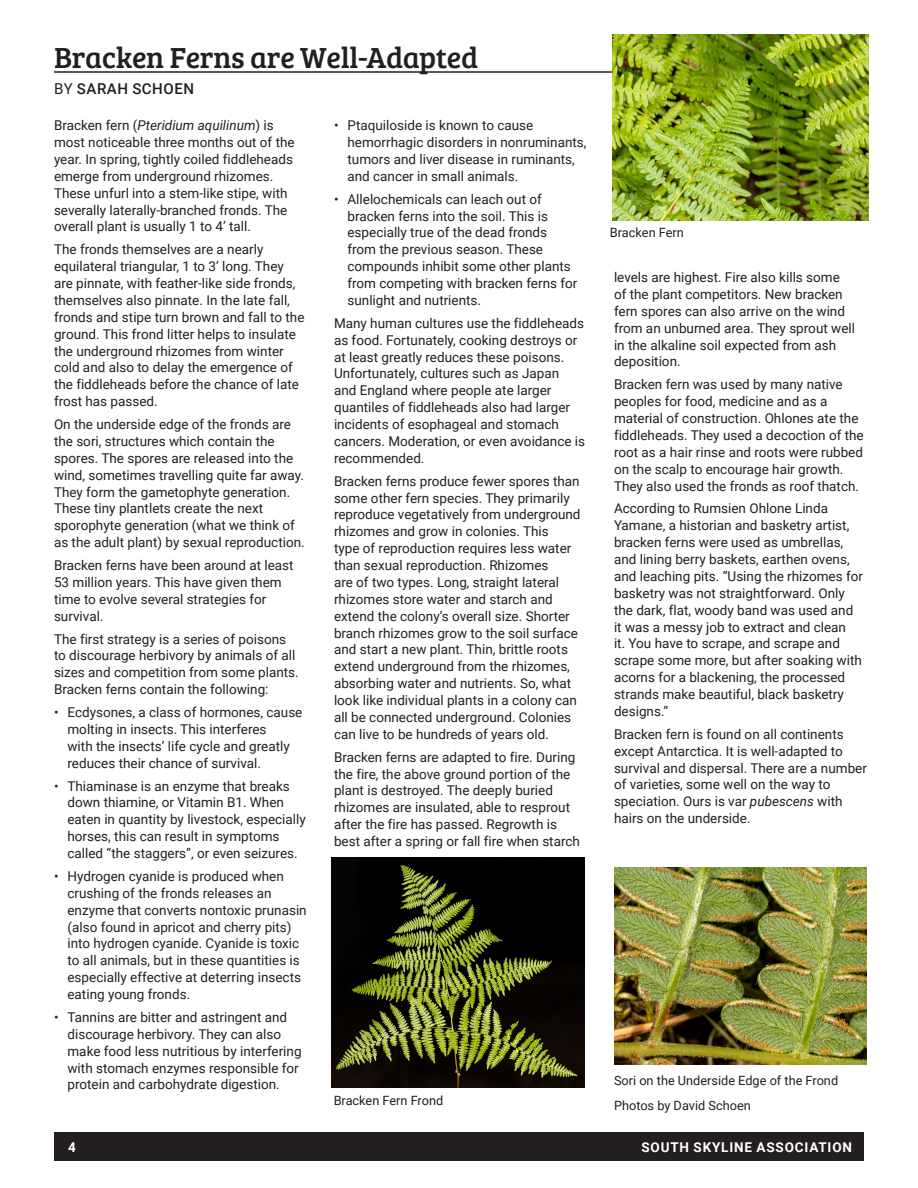
<style>
.page{position:relative;width:918px;height:1188px;background:#fff}
.page>*{position:absolute;margin:0;border:0;box-sizing:border-box;transform-origin:0 0}
.Heading_16_pt_bold{font:30px "Bree Serif";letter-spacing:-.01em;color:#231f20}
.BY_line{font:500 15px "Roboto";letter-spacing:.035em;color:#231f20}
.body{font:13.5px/16.8px "Roboto";color:#231f20}
.Body_bullet{font:13.5px/16.8px "Roboto";color:#231f20}
.t1{font:700 13.5px "Roboto";letter-spacing:.06em;color:#fff}
.Mouse_type{font:12.75px "Roboto";color:#231f20}
.s1{font-weight:400}
.s2{font-style:italic}
</style>
<div class="page">
<div style="left:54px;top:1133px;width:810px;height:28px;background:#231f20"></div>
<hr style="left:54px;top:71px;width:810px;height:2px;background:#231f20">
<img style="left:331px;top:857px;width:254px;height:230px">
<img style="left:612px;top:34px;width:257px;height:186px">
<img style="left:614px;top:867px;width:253px;height:197px">
<p class="Heading_16_pt_bold" style="left:54px;top:36px;width:426px">Bracken Ferns are Well-Adapted</p>
<p class="BY_line" style="left:54px;top:78px;width:141px"><span class="s1">BY</span> SARAH SCHOEN</p>
<p class="body" style="left:54px;top:116px;width:242px">Bracken fern (<span class="s2">Pteridium aquilinum</span>) is most noticeable three months out of the year. In spring, tightly coiled fiddleheads emerge from underground rhizomes.<br>These unfurl into a stem-like stipe, with severally laterally-branched fronds. The overall plant is usually 1 to 4’ tall.</p>
<p class="body" style="left:54px;top:241px;width:252px">The fronds themselves are a nearly equilateral triangular, 1 to 3’ long. They are pinnate, with feather-like side fronds, themselves also pinnate. In the late fall, fronds and stipe turn brown and fall to the ground. This frond litter helps to insulate the underground rhizomes from winter cold and also to delay the emergence of the fiddleheads before the chance of late frost has passed.</p>
<p class="body" style="left:54px;top:415px;width:252px">On the underside edge of the fronds are the sori, structures which contain the spores. The spores are released into the wind, sometimes travelling quite far away.<br>They form the gametophyte generation.<br>These tiny plantlets create the next sporophyte generation (what we think of as the adult plant) by sexual reproduction.</p>
<p class="body" style="left:54px;top:556px;width:241px">Bracken ferns have been around at least<br>53 million years. This have given them time to evolve several strategies for survival.</p>
<p class="body" style="left:54px;top:630px;width:246px">The first strategy is a series of poisons to discourage herbivory by animals of all sizes and competition from some plants.<br>Bracken ferns contain the following:</p>
<p class="Body_bullet" style="left:68px;top:703px;width:236px;text-indent:-14px">• Ecdysones, a class of hormones, cause molting in insects. This interferes<br>with the insects’ life cycle and greatly reduces their chance of survival.</p>
<p class="Body_bullet" style="left:68px;top:777px;width:240px;text-indent:-14px">• Thiaminase is an enzyme that breaks down thiamine, or Vitamin B1. When eaten in quantity by livestock, especially horses, this can result in symptoms called “the staggers”, or even seizures.</p>
<p class="Body_bullet" style="left:68px;top:867px;width:241px;text-indent:-14px">• Hydrogen cyanide is produced when crushing of the fronds releases an enzyme that converts nontoxic prunasin (also found in apricot and cherry pits) into hydrogen cyanide. Cyanide is toxic to all animals, but in these quantities is especially effective at deterring insects eating young fronds.</p>
<p class="Body_bullet" style="left:68px;top:1008px;width:236px;text-indent:-14px">• Tannins are bitter and astringent and discourage herbivory. They can also make food less nutritious by interfering with stomach enzymes responsible for protein and carbohydrate digestion.</p>
<p class="Body_bullet" style="left:348px;top:116px;width:240px;text-indent:-14px">• Ptaquiloside is known to cause hemorrhagic disorders in nonruminants, tumors and liver disease in ruminants, and cancer in small animals.</p>
<p class="Body_bullet" style="left:348px;top:190px;width:231px;text-indent:-14px">• Allelochemicals can leach out of bracken ferns into the soil. This is especially true of the dead fronds from the previous season. These compounds inhibit some other plants from competing with bracken ferns for sunlight and nutrients.</p>
<p class="body" style="left:334px;top:314px;width:253px">Many human cultures use the fiddleheads as food. Fortunately, cooking destroys or at least greatly reduces these poisons.<br>Unfortunately, cultures such as Japan<br>and England where people ate larger quantiles of fiddleheads also had larger incidents of esophageal and stomach cancers. Moderation, or even avoidance is recommended.</p>
<p class="body" style="left:334px;top:472px;width:248px">Bracken ferns produce fewer spores than some other fern species. They primarily reproduce vegetatively from underground rhizomes and grow in colonies. This<br>type of reproduction requires less water than sexual reproduction. Rhizomes<br>are of two types. Long, straight lateral rhizomes store water and starch and extend the colony’s overall size. Shorter branch rhizomes grow to the soil surface and start a new plant. Thin, brittle roots extend underground from the rhizomes, absorbing water and nutrients. So, what look like individual plants in a colony can all be connected underground. Colonies can live to be hundreds of years old.</p>
<p class="body" style="left:334px;top:748px;width:247px">Bracken ferns are adapted to fire. During the fire, the above ground portion of the plant is destroyed. The deeply buried rhizomes are insulated, able to resprout after the fire has passed. Regrowth is best after a spring or fall fire when starch</p>
<p class="Mouse_type" style="left:334px;top:1092px;width:111px">Bracken Fern Frond</p>
<p class="Mouse_type" style="left:610px;top:223px;width:75px">Bracken Fern</p>
<p class="body" style="left:614px;top:268px;width:243px">levels are highest. Fire also kills some of the plant competitors. New bracken fern spores can also arrive on the wind from an unburned area. They sprout well in the alkaline soil expected from ash deposition.</p>
<p class="body" style="left:614px;top:376px;width:251px">Bracken fern was used by many native peoples for food, medicine and as a material of construction. Ohlones ate the fiddleheads. They used a decoction of the root as a hair rinse and roots were rubbed on the scalp to encourage hair growth.<br>They also used the fronds as roof thatch.</p>
<p class="body" style="left:614px;top:500px;width:251px">According to Rumsien Ohlone Linda Yamane, a historian and basketry artist, bracken ferns were used as umbrellas, and lining berry baskets, earthen ovens, and leaching pits. “Using the rhizomes for basketry was not straightforward. Only the dark, flat, woody band was used and it was a messy job to extract and clean<br>it. You have to scrape, and scrape and scrape some more, but after soaking with acorns for a blackening, the processed strands make beautiful, black basketry designs.”</p>
<p class="body" style="left:614px;top:725px;width:254px">Bracken fern is found on all continents except Antarctica. It is well-adapted to survival and dispersal. There are a number of varieties, some well on the way to speciation. Ours is var <span class="s2">pubescens</span> with hairs on the underside.</p>
<p class="Mouse_type" style="left:614px;top:1071px;width:226px">Sori on the Underside Edge of the Frond</p>
<p class="Mouse_type" style="left:614px;top:1097px;width:138px">Photos by David Schoen</p>
<p class="t1" style="left:68px;top:1138px;width:9px">4</p>
<p class="t1" style="left:641px;top:1138px;width:212px">SOUTH SKYLINE ASSOCIATION</p>
</div>
